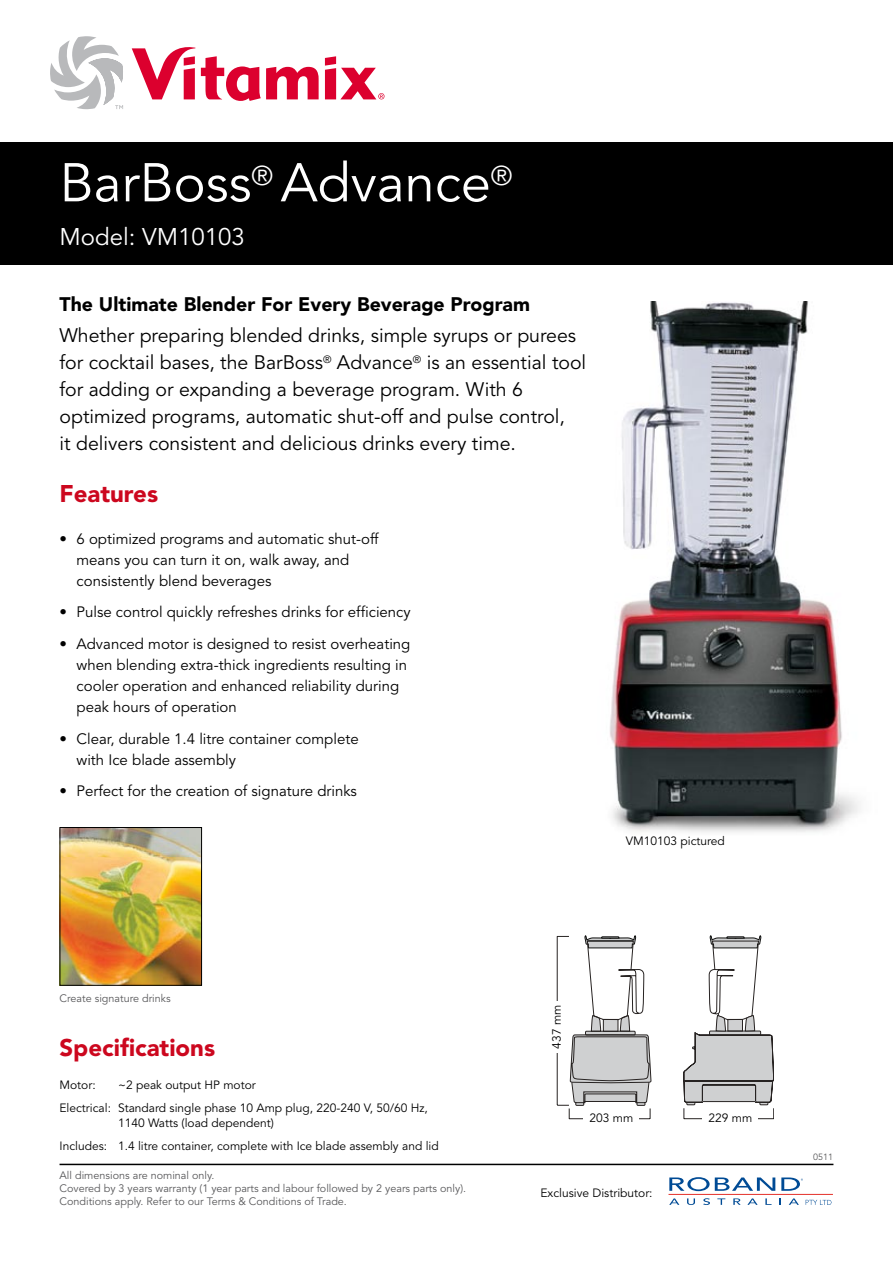
<style>
.page{position:relative;width:893px;height:1263px;background:#fff}
.page>*{position:absolute;margin:0;border:0;box-sizing:border-box;transform-origin:0 0}
.t1{font:54px "Avenir";color:#fff}
.t2{font:900 24px "Avenir";color:#cc071e}
.t3{font:24px "Avenir";color:#fff}
.t4{font:19.5px/27px "Avenir";color:#000}
.t5{font:900 19.5px "Avenir";color:#000}
.t6{font:16.05px "Verdana";color:#000}
.t7{font:15px/21px "Avenir";color:#000}
.t8{font:12px/23px "Avenir";color:#000}
.t9{font:10.8px/12.9px "Avenir";color:#58585a}
.t10{font:9px "Avenir";color:#58585a}
</style>
<div class="page">
<img style="left:610px;top:302px;width:249px;height:530px">
<div style="left:0;top:142px;width:893px;height:123px;background:#000"></div>
<svg style="left:132px;top:47px;width:187px;height:54px"></svg>
<svg style="left:50px;top:36px;width:73px;height:73px"></svg>
<svg style="left:325px;top:56px;width:59px;height:43px"></svg>
<svg style="left:669px;top:1177px;width:106px;height:14px"></svg>
<hr style="left:668px;top:1194px;width:165px;height:1px;background:#e4312a">
<svg style="left:669px;top:1198px;width:10px;height:7px"></svg>
<svg style="left:687px;top:1198px;width:8px;height:7px"></svg>
<svg style="left:703px;top:1198px;width:7px;height:7px"></svg>
<svg style="left:717px;top:1198px;width:8px;height:7px"></svg>
<svg style="left:733px;top:1198px;width:8px;height:7px"></svg>
<svg style="left:747px;top:1198px;width:11px;height:7px"></svg>
<svg style="left:765px;top:1198px;width:6px;height:7px"></svg>
<svg style="left:779px;top:1198px;width:2px;height:7px"></svg>
<svg style="left:789px;top:1198px;width:10px;height:7px"></svg>
<svg style="left:806px;top:1200px;width:25px;height:5px"></svg>
<svg style="left:781px;top:1177px;width:22px;height:14px"></svg>
<hr style="left:60px;top:1164px;width:773px;height:1px;background:#000">
<img style="left:62px;top:829px;width:138px;height:155px">
<div style="left:60px;top:827px;width:142px;height:159px;border:1px solid #000"></div>
<svg style="left:557px;top:935px;width:94px;height:184px"></svg>
<hr style="left:587px;top:941px;width:46px;height:1px;background:#101110">
<svg style="left:683px;top:935px;width:91px;height:184px"></svg>
<div style="left:545px;top:1001px;width:21px;height:51px;background:#fff"></div>
<div style="left:584px;top:1108px;width:55px;height:20px;background:#fff"></div>
<div style="left:703px;top:1108px;width:55px;height:20px;background:#fff"></div>
<h1 class="t1" style="left:60px;top:152px;width:454px">BarBoss<sup>®</sup> Advance<sup>®</sup></h1>
<h2 class="t3" style="left:60px;top:223px;width:187px">Model: VM10103</h2>
<h3 class="t5" style="left:60px;top:292px;width:472px">The Ultimate Blender For Every Beverage Program</h3>
<p class="t4" style="left:60px;top:323px;width:528px">Whether preparing blended drinks, simple syrups or purees for cocktail bases, the BarBoss<sup>®</sup> Advance<sup>®</sup> is an essential tool for adding or expanding a beverage program. With 6 optimized programs, automatic shut-off and pulse control,<br>it delivers consistent and delicious drinks every time.</p>
<h2 class="t2" style="left:60px;top:479px;width:100px">Features</h2>
<p class="t7" style="left:77px;top:528px;width:304px">6 optimized programs and automatic shut-off means you can turn it on, walk away, and consistently blend beverages</p>
<p class="t7" style="left:77px;top:597px;width:336px;line-height:31.7px">Pulse control quickly refreshes drinks for efficiency<br>Advanced motor is designed to resist overheating</p>
<p class="t7" style="left:77px;top:655px;width:332px">when blending extra-thick ingredients resulting in cooler operation and enhanced reliability during peak hours of operation</p>
<p class="t7" style="left:77px;top:728px;width:284px">Clear, durable 1.4 litre container complete with Ice blade assembly</p>
<p class="t7" style="left:77px;top:781px;width:282px">Perfect for the creation of signature drinks</p>
<p class="t7" style="left:60px;top:528px;width:9px">•</p>
<p class="t7" style="left:60px;top:597px;width:9px;line-height:31.7px">• •</p>
<p class="t7" style="left:60px;top:728px;width:9px">•</p>
<p class="t7" style="left:60px;top:781px;width:9px">•</p>
<p class="t8" style="left:626px;top:830px;width:101px">VM10103 pictured</p>
<p class="t9" style="left:60px;top:992px;width:113px">Create signature drinks</p>
<h2 class="t2" style="left:60px;top:1033px;width:157px">Specifications</h2>
<p class="t8" style="left:60px;top:1074px;width:38px">Motor:</p>
<p class="t8" style="left:60px;top:1074px;width:370px;text-indent:58px">~2 peak output HP motor<br>Electrical: Standard single phase 10 Amp plug, 220-240 V, 50/60 Hz,</p>
<p class="t8" style="left:60px;top:1111px;width:381px;text-indent:58px">1140 Watts (load dependent)<br>Includes: 1.4 litre container, complete with Ice blade assembly and lid</p>
<p class="t9" style="left:60px;top:1169px;width:408px">All dimensions are nominal only.<br>Covered by 3 years warranty (1 year parts and labour followed by 2 years parts only).<br>Conditions apply. Refer to our Terms &amp; Conditions of Trade.</p>
<p class="t8" style="left:545px;top:1049px;width:45px;rotate:-90deg">437 mm</p>
<p class="t6" style="left:545px;top:1040px;width:32px;rotate:-90deg">437</p>
<p class="t6" style="left:595px;top:1107px;width:32px">203</p>
<p class="t6" style="left:715px;top:1107px;width:32px">229</p>
<p class="t8" style="left:589px;top:1107px;width:45px">203 mm</p>
<p class="t8" style="left:709px;top:1106px;width:45px">229 mm</p>
<p class="t8" style="left:540px;top:1181px;width:114px">Exclusive Distributor:</p>
<p class="t10" style="left:813px;top:1152px;width:22px">0511</p>
</div>
